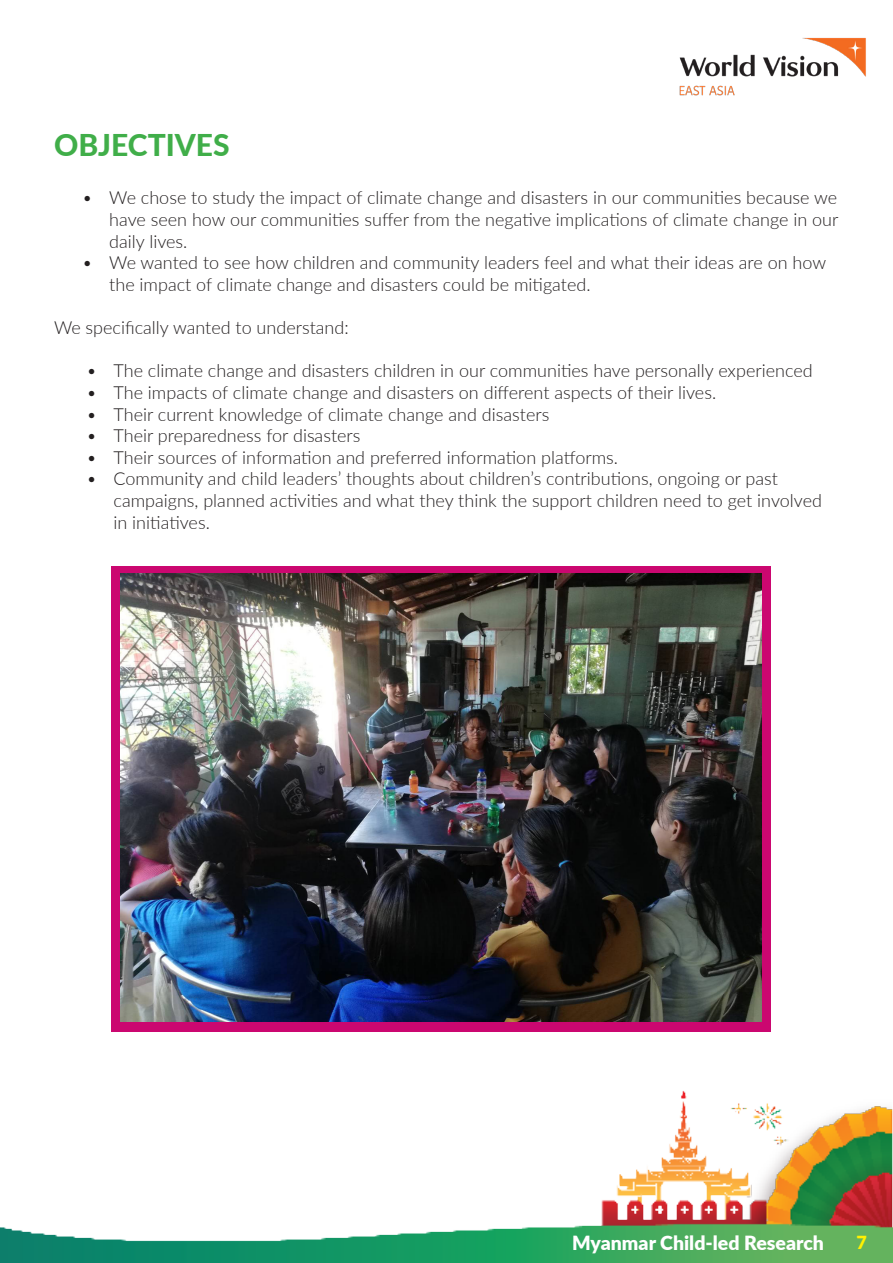
<style>
.page{position:relative;width:893px;height:1263px;background:#fff}
.page>*{position:absolute;margin:0;border:0;box-sizing:border-box;transform-origin:0 0}
.t1{font:800 30px "Lato";color:#40ae49}
.t2{font:900 19.5px "Lato";color:#fff}
.t3{font:300 18px/21.6px "Lato";color:#231f20}
.t4{font:900 18px "Lato";color:#fff101}
</style>
<div class="page">
<img style="left:0;top:1090px;width:893px;height:173px">
<div style="left:111px;top:566px;width:659px;height:466px;background:#cb0770"></div>
<img style="left:120px;top:573px;width:641px;height:449px">
<img style="left:679px;top:37px;width:187px;height:59px">
<p class="t1" style="left:54px;top:123px;width:177px">OBJECTIVES</p>
<p class="t3" style="left:109px;top:187px;width:731px;text-align:justify;text-indent:-27px">• We chose to study the impact of climate change and disasters in our communities because we have seen how our communities suffer from the negative implications of climate change in our daily lives.</p>
<p class="t3" style="left:109px;top:251px;width:718px;text-indent:-27px">• We wanted to see how children and community leaders feel and what their ideas are on how the impact of climate change and disasters could be mitigated.</p>
<p class="t3" style="left:54px;top:316px;width:296px">We specifically wanted to understand:</p>
<p class="t3" style="left:87px;top:359px;width:728px">• The climate change and disasters children in our communities have personally experienced</p>
<p class="t3" style="left:87px;top:381px;width:631px">• The impacts of climate change and disasters on different aspects of their lives.</p>
<p class="t3" style="left:87px;top:403px;width:464px">• Their current knowledge of climate change and disasters</p>
<p class="t3" style="left:87px;top:424px;width:275px">• Their preparedness for disasters</p>
<p class="t3" style="left:87px;top:446px;width:533px">• Their sources of information and preferred information platforms.</p>
<p class="t3" style="left:114px;top:467px;width:710px;text-indent:-27px">• Community and child leaders’ thoughts about children’s contributions, ongoing or past campaigns, planned activities and what they think the support children need to get involved in initiatives.</p>
<p class="t2" style="left:572px;top:1228px;width:253px">Myanmar Child-led Research</p>
<p class="t4" style="left:856px;top:1229px;width:12px">7</p>
</div>
